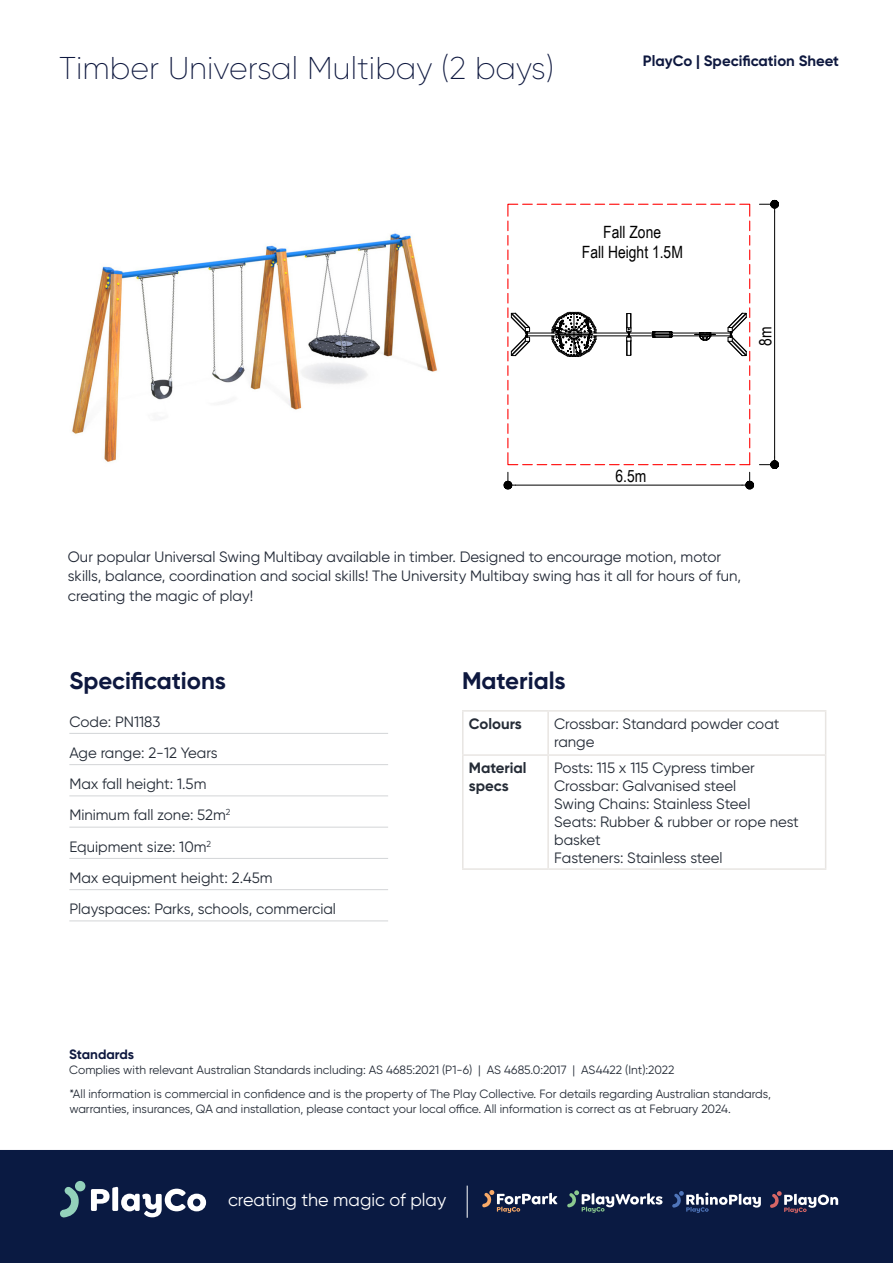
<style>
.page{position:relative;width:893px;height:1263px;background:#fff}
.page>*{position:absolute;margin:0;border:0;box-sizing:border-box;transform-origin:0 0}
.Page_heads_-_Product_pages{font:200 31.5px "Gilroy";color:#0e183f}
.t1{font:700 24px "Gilroy";color:#0e183f}
.t2{font:18px "Gilroy";color:#fff}
.t3{font:16.95px/20.4px "Arial Narrow";color:#000;text-align:center}
.t4{font:15px/18px "Gilroy";color:#242b36}
.t5{font:15px/19.5px "Gilroy";color:#222936}
.t6{font:700 15px "Gilroy";color:#0e183f}
.t7{font:700 15px/18px "Gilroy";color:#242b36}
.t8{font:700 13.5px "Gilroy";color:#0e183f}
.t9{font:12px/14.4px "Gilroy";color:#242b36}
</style>
<div class="page">
<img style="left:72px;top:233px;width:365px;height:229px">
<svg style="left:503px;top:200px;width:276px;height:290px"></svg>
<hr style="left:69px;top:733px;width:319px;height:1px;background:#d3d5d7">
<hr style="left:69px;top:764px;width:319px;height:1px;background:#d3d5d7">
<hr style="left:69px;top:795px;width:319px;height:1px;background:#d3d5d7">
<hr style="left:69px;top:827px;width:319px;height:1px;background:#d3d5d7">
<hr style="left:69px;top:858px;width:319px;height:1px;background:#d3d5d7">
<hr style="left:69px;top:889px;width:319px;height:1px;background:#d3d5d7">
<hr style="left:69px;top:920px;width:319px;height:1px;background:#d3d5d7">
<hr style="left:462px;top:710px;width:86px;height:2px;background:#e8e5e2">
<hr style="left:462px;top:712px;width:2px;height:42px;background:#e8e5e2">
<hr style="left:548px;top:710px;width:278px;height:2px;background:#e8e5e2">
<hr style="left:547px;top:712px;width:2px;height:42px;background:#e8e5e2">
<hr style="left:825px;top:712px;width:1px;height:42px;background:#e8e5e2">
<hr style="left:462px;top:754px;width:86px;height:2px;background:#e8e5e2">
<hr style="left:462px;top:756px;width:2px;height:112px;background:#e8e5e2">
<hr style="left:548px;top:754px;width:278px;height:2px;background:#e8e5e2">
<hr style="left:547px;top:756px;width:2px;height:112px;background:#e8e5e2">
<hr style="left:825px;top:756px;width:1px;height:112px;background:#e8e5e2">
<hr style="left:462px;top:868px;width:86px;height:2px;background:#e8e5e2">
<hr style="left:548px;top:868px;width:278px;height:2px;background:#e8e5e2">
<div style="left:1px;top:1151px;width:891px;height:111px;background:#0a1a42"></div>
<div style="left:0;top:1150px;width:893px;height:113px;border:2px solid #0a1a42"></div>
<hr style="left:467px;top:1185px;width:1px;height:33px;background:#fff">
<svg style="left:770px;top:1191px;width:68px;height:22px"></svg>
<svg style="left:672px;top:1191px;width:89px;height:22px"></svg>
<svg style="left:567px;top:1190px;width:95px;height:23px"></svg>
<svg style="left:482px;top:1190px;width:76px;height:23px"></svg>
<svg style="left:91px;top:1187px;width:115px;height:30px"></svg>
<div style="left:75px;top:1181px;width:10px;height:10px;background:#93d2bb;border-radius:50%"></div>
<svg style="left:60px;top:1187px;width:20px;height:31px"></svg>
<p class="Page_heads_-_Product_pages" style="left:59px;top:49px;width:496px">Timber Universal Multibay (2 bays)</p>
<p class="t6" style="left:643px;top:51px;width:198px">PlayCo | Specification Sheet</p>
<p class="t3" style="left:582px;top:221px;width:102px">Fall Zone<br>Fall Height 1.5M</p>
<p class="t3" style="left:615px;top:465px;width:32px">6.5m</p>
<p class="t3" style="left:754px;top:346px;width:21px;rotate:-90deg">8m</p>
<p class="t5" style="left:68px;top:547px;width:675px">Our popular Universal Swing Multibay available in timber. Designed to encourage motion, motor skills, balance, coordination and social skills! The University Multibay swing has it all for hours of fun, creating the magic of play!</p>
<p class="t1" style="left:69px;top:666px;width:158px">Specifications</p>
<p class="t4" style="left:69px;top:712px;width:92px">Code: PN1183</p>
<p class="t4" style="left:69px;top:743px;width:150px">Age range: 2-12 Years</p>
<p class="t4" style="left:69px;top:775px;width:139px">Max fall height: 1.5m</p>
<p class="t4" style="left:69px;top:806px;width:162px">Minimum fall zone: 52m<sup>2</sup></p>
<p class="t4" style="left:69px;top:837px;width:143px">Equipment size: 10m<sup>2</sup></p>
<p class="t4" style="left:69px;top:868px;width:205px">Max equipment height: 2.45m</p>
<p class="t4" style="left:69px;top:900px;width:268px">Playspaces: Parks, schools, commercial</p>
<p class="t1" style="left:462px;top:666px;width:105px">Materials</p>
<p class="t7" style="left:469px;top:714px;width:55px">Colours</p>
<p class="t4" style="left:554px;top:714px;width:227px">Crossbar: Standard powder coat range</p>
<p class="t7" style="left:469px;top:759px;width:59px">Material specs</p>
<p class="t4" style="left:554px;top:759px;width:202px">Posts: 115 x 115 Cypress timber</p>
<p class="t4" style="left:554px;top:777px;width:184px">Crossbar: Galvanised steel</p>
<p class="t4" style="left:554px;top:795px;width:198px">Swing Chains: Stainless Steel</p>
<p class="t4" style="left:554px;top:813px;width:246px">Seats: Rubber &amp; rubber or rope nest basket</p>
<p class="t4" style="left:554px;top:849px;width:170px">Fasteners: Stainless steel</p>
<p class="t8" style="left:69px;top:1046px;width:66px">Standards</p>
<p class="t9" style="left:69px;top:1062px;width:607px">Complies with relevant Australian Standards including: AS 4685:2021 (P1-6) | AS 4685.0:2017 | AS4422 (Int):2022</p>
<p class="t9" style="left:69px;top:1086px;width:703px">*All information is commercial in confidence and is the property of The Play Collective. For details regarding Australian standards, warranties, insurances, QA and installation, please contact your local office. All information is correct as at February 2024.</p>
<p class="t2" style="left:228px;top:1189px;width:220px">creating the magic of play</p>
</div>
